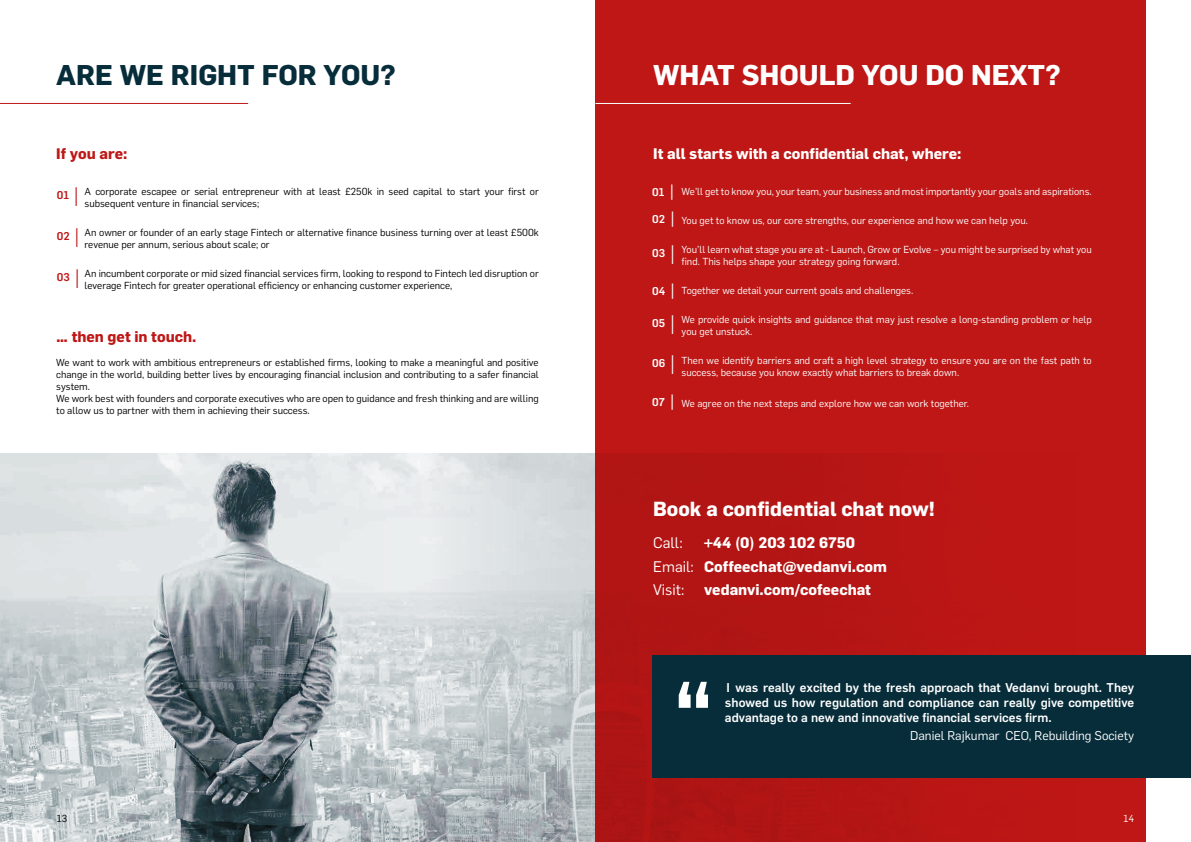
<style>
.page{position:relative;width:1191px;height:842px;background:#fff}
.page>*{position:absolute;margin:0;border:0;box-sizing:border-box;transform-origin:0 0}
.t1{font:700 28px "Flama";color:#fff}
.t2{font:700 28px "Flama";color:#072d3a}
.t3{font:500 24.5px "Flama";color:#be1716;scale:.45 1}
.t4{font:500 24.5px "Flama";color:#fff;scale:.45 1}
.t5{font:700 20px "Flama";color:#fff}
.t6{font:700 15px/23.7px "Flama";color:#fff}
.t7{font:700 15px "Flama";color:#be1716}
.t8{font:15px "Flama";color:#fff}
.t9{font:500 12.5px/15px "Flama";color:#fff;text-align:justify}
.t10{font:12.5px "Flama";color:#fff}
.t11{font:500 11.1px "Flama";color:#fff}
.t12{font:500 11.1px "Flama";color:#be1716}
.t13{font:10px/12px "Flama";color:#000}
.t14{font:10px/12px "Flama";color:#fff}
.s1{font-size:20px}
.s2{font-weight:400}
</style>
<div class="page">
<svg style="left:0;top:454px;width:595px;height:388px"></svg>
<div style="left:595px;top:0;width:550px;height:842px;background:#be1716"></div>
<div style="left:652px;top:655px;width:539px;height:122px;background:#072d3a"></div>
<svg style="left:678px;top:682px;width:30px;height:26px"></svg>
<hr style="left:0;top:103px;width:248px;height:1px;background:#be1716">
<hr style="left:595px;top:103px;width:255px;height:1px;background:#fff">
<h1 class="t2" style="left:56px;top:58px;width:341px">ARE WE RIGHT FOR YOU?</h1>
<h1 class="t1" style="left:653px;top:58px;width:409px">WHAT SHOULD YOU DO NEXT?</h1>
<h3 class="t7" style="left:56px;top:144px;width:73px">If you are:</h3>
<p class="t13" style="left:85px;top:185px;width:456px">A corporate escapee or serial entrepreneur with at least £250k in seed capital to start your first or subsequent venture in financial services;</p>
<p class="t13" style="left:85px;top:226px;width:456px">An owner or founder of an early stage Fintech or alternative finance business turning over at least £500k revenue per annum, serious about scale; or</p>
<p class="t13" style="left:85px;top:267px;width:456px">An incumbent corporate or mid sized financial services firm, looking to respond to Fintech led disruption or leverage Fintech for greater operational efficiency or enhancing customer experience,</p>
<p class="t12" style="left:57px;top:188px;width:14px">01</p>
<h2 class="t3" style="left:75px;top:182px;width:10px">|</h2>
<p class="t12" style="left:57px;top:229px;width:14px">02</p>
<h2 class="t3" style="left:75px;top:222px;width:10px">|</h2>
<p class="t12" style="left:57px;top:271px;width:15px">03</p>
<h2 class="t3" style="left:75px;top:264px;width:10px">|</h2>
<h3 class="t7" style="left:56px;top:327px;width:142px">… then get in touch.</h3>
<p class="t13" style="left:56px;top:356px;width:484px">We want to work with ambitious entrepreneurs or established firms, looking to make a meaningful and positive change in the world, building better lives by encouraging financial inclusion and contributing to a safer financial system.<br>We work best with founders and corporate executives who are open to guidance and fresh thinking and are willing to allow us to partner with them in achieving their success.</p>
<h3 class="t6" style="left:653px;top:141px;width:310px">It all starts with a confidential chat, where:</h3>
<p class="t14" style="left:681px;top:185px;width:412px">We’ll get to know you, your team, your business and most importantly your goals and aspirations.</p>
<p class="t14" style="left:681px;top:214px;width:348px">You get to know us, our core strengths, our experience and how we can help you.</p>
<p class="t14" style="left:681px;top:243px;width:411px">You’ll learn what stage you are at - Launch, Grow or Evolve – you might be surprised by what you find. This helps shape your strategy going forward.</p>
<p class="t14" style="left:681px;top:284px;width:233px">Together we detail your current goals and challenges.</p>
<p class="t14" style="left:681px;top:313px;width:412px">We provide quick insights and guidance that may just resolve a long-standing problem or help you get unstuck.</p>
<p class="t14" style="left:681px;top:354px;width:412px">Then we identify barriers and craft a high level strategy to ensure you are on the fast path to success, because you know exactly what barriers to break down.</p>
<p class="t14" style="left:681px;top:398px;width:289px">We agree on the next steps and explore how we can work together.</p>
<p class="t11" style="left:652px;top:186px;width:23px">01 <span class="s1">|</span></p>
<p class="t11" style="left:652px;top:212px;width:24px">02 <span class="s1">|</span></p>
<p class="t11" style="left:652px;top:247px;width:15px">03</p>
<h2 class="t4" style="left:671px;top:240px;width:10px">|</h2>
<p class="t11" style="left:652px;top:284px;width:24px">04 <span class="s1">|</span></p>
<p class="t11" style="left:652px;top:316px;width:14px">05</p>
<h2 class="t4" style="left:671px;top:309px;width:10px">|</h2>
<p class="t11" style="left:652px;top:357px;width:15px">06</p>
<h2 class="t4" style="left:671px;top:350px;width:10px">|</h2>
<p class="t11" style="left:652px;top:395px;width:24px">07 <span class="s1">|</span></p>
<h3 class="t5" style="left:653px;top:496px;width:283px">Book a confidential chat now!</h3>
<h3 class="t8" style="left:653px;top:534px;width:31px">Call:</h3>
<h3 class="t6" style="left:653px;top:531px;width:235px;text-indent:51px">+44 (0) 203 102 6750<br><span class="s2">Email:</span> Coffeechat@vedanvi.com<br><span class="s2">Visit:</span></h3>
<h3 class="t6" style="left:704px;top:578px;width:168px">vedanvi.com/cofeechat</h3>
<p class="t9" style="left:725px;top:680px;width:411px">I was really excited by the fresh approach that Vedanvi brought. They showed us how regulation and compliance can really give competitive advantage to a new and innovative financial services firm.</p>
<p class="t10" style="left:910px;top:728px;width:226px">Daniel Rajkumar CEO, Rebuilding Society</p>
<p class="t13" style="left:57px;top:812px;width:12px">13</p>
<p class="t14" style="left:1123px;top:812px;width:12px">14</p>
</div>
